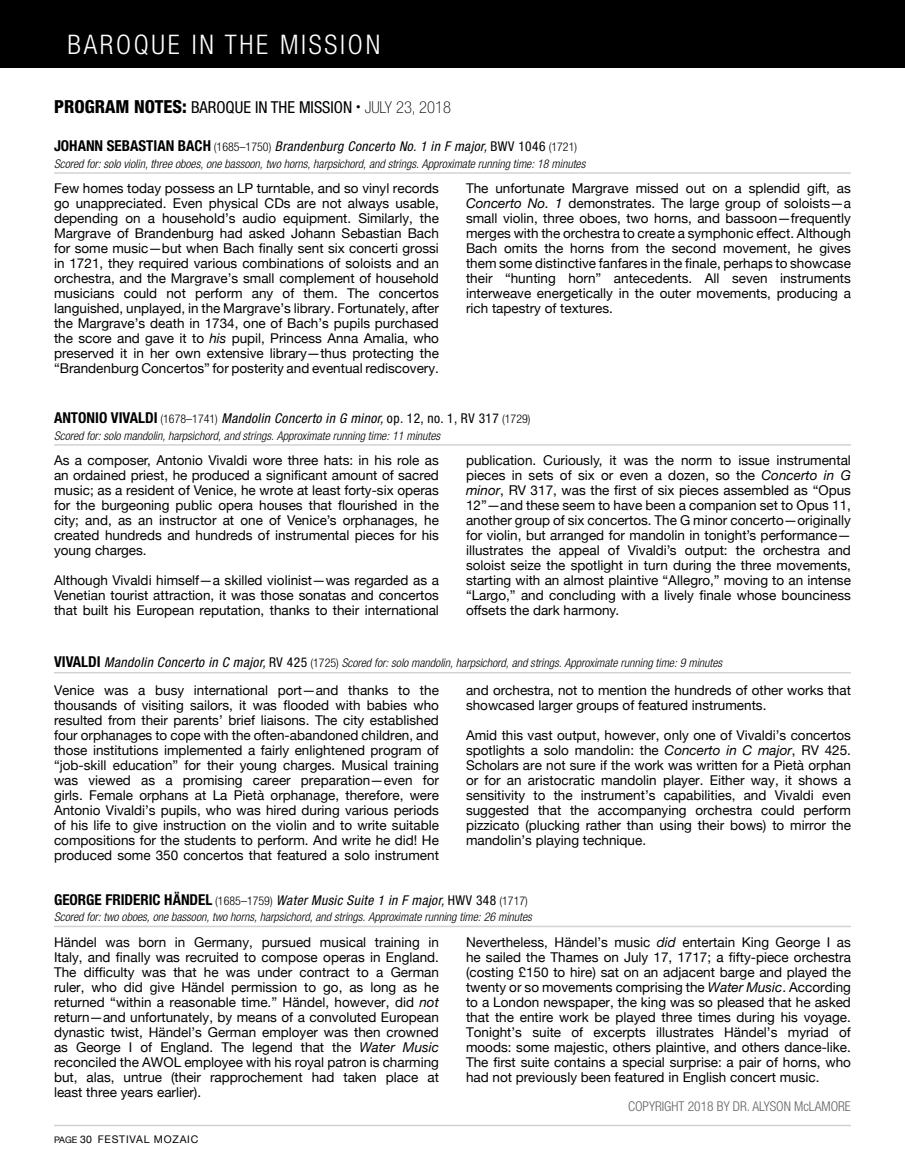
<style>
.page{position:relative;width:905px;height:1175px;background:#fff}
.page>*{position:absolute;margin:0;border:0;box-sizing:border-box;transform-origin:0 0}
.t1{font:300 condensed 27px "Helvetica Neue";letter-spacing:.1em;color:#fff}
.t2{font:condensed 16.5px "Helvetica Neue";color:#000}
.t3{font:13.5px/15px "Helvetica Neue";color:#000;text-align:justify}
.t4{font:italic condensed 13.5px "Helvetica Neue";letter-spacing:.03em;color:#000}
.t5{font:300 condensed 13.5px "Helvetica Neue";color:#636466}
.t6{font:italic 300 condensed 12px "Helvetica Neue";color:#000}
.t7{font:10.5px "Helvetica Neue";letter-spacing:.07em;color:#000}
.s1{font-weight:800;font-size:18px}
.s2{font-weight:100}
.s3{font-weight:700;font-style:normal;font-size:15px}
.s4{font-weight:300;font-style:normal;font-size:12px}
.s5{font-style:normal}
.s6{font-style:italic}
.s7{font-weight:400;font-size:13.5px}
.s8{font-weight:400;font-style:normal;font-size:13.5px}
.s9{font-size:9px}
</style>
<div class="page">
<div style="left:0;top:0;width:904px;height:68px;background:#000"></div>
<hr style="left:54px;top:172px;width:796px;height:2px;background:#d1d3d4">
<hr style="left:54px;top:444px;width:796px;height:1px;background:#d1d3d4">
<hr style="left:54px;top:925px;width:796px;height:2px;background:#d1d3d4">
<hr style="left:54px;top:672px;width:796px;height:1px;background:#d1d3d4">
<hr style="left:54px;top:1124px;width:796px;height:2px;background:#d1d3d4">
<h1 class="t1" style="left:68px;top:29px;width:314px">BAROQUE IN THE MISSION</h1>
<p class="t2" style="left:54px;top:97px;width:398px"><span class="s1">PROGRAM NOTES:</span> BAROQUE IN THE MISSION <sup>•</sup> <span class="s2">JULY 23, 2018</span></p>
<p class="t4" style="left:54px;top:139px;width:524px"><span class="s3">JOHANN SEBASTIAN BACH</span> <span class="s4">(1685–1750)</span> Brandenburg Concerto No. 1 in F major, <span class="s5">BWV 1046</span> <span class="s4">(1721)</span></p>
<p class="t6" style="left:54px;top:157px;width:533px">Scored for: solo violin, three oboes, one bassoon, two horns, harpsichord, and strings. Approximate running time: 18 minutes</p>
<p class="t3" style="left:54px;top:181px;width:386px">Few homes today possess an LP turntable, and so vinyl records go unappreciated. Even physical CDs are not always usable, depending on a household’s audio equipment. Similarly, the Margrave of Brandenburg had asked Johann Sebastian Bach for some music—but when Bach finally sent six concerti grossi in 1721, they required various combinations of soloists and an orchestra, and the Margrave’s small complement of household musicians could not perform any of them. The concertos languished, unplayed, in the Margrave’s library. Fortunately, after the Margrave’s death in 1734, one of Bach’s pupils purchased the score and gave it to <span class="s6">his</span> pupil, Princess Anna Amalia, who preserved it in her own extensive library—thus protecting the “Brandenburg Concertos” for posterity and eventual rediscovery.</p>
<p class="t3" style="left:466px;top:181px;width:386px">The unfortunate Margrave missed out on a splendid gift, as <span class="s6">Concerto No. 1</span> demonstrates. The large group of soloists—a small violin, three oboes, two horns, and bassoon—frequently merges with the orchestra to create a symphonic effect. Although Bach omits the horns from the second movement, he gives them some distinctive fanfares in the finale, perhaps to showcase their “hunting horn” antecedents. All seven instruments interweave energetically in the outer movements, producing a rich tapestry of textures.</p>
<p class="t4" style="left:54px;top:410px;width:478px"><span class="s3">ANTONIO VIVALDI</span> <span class="s4">(1678–1741)</span> Mandolin Concerto in G minor, <span class="s5">op. 12, no. 1, RV 317</span> <span class="s4">(1729)</span></p>
<p class="t6" style="left:54px;top:428px;width:388px">Scored for: solo mandolin, harpsichord, and strings. Approximate running time: 11 minutes</p>
<p class="t3" style="left:54px;top:453px;width:386px">As a composer, Antonio Vivaldi wore three hats: in his role as an ordained priest, he produced a significant amount of sacred music; as a resident of Venice, he wrote at least forty-six operas for the burgeoning public opera houses that flourished in the city; and, as an instructor at one of Venice’s orphanages, he created hundreds and hundreds of instrumental pieces for his young charges.</p>
<p class="t3" style="left:54px;top:573px;width:386px">Although Vivaldi himself—a skilled violinist—was regarded as a Venetian tourist attraction, it was those sonatas and concertos that built his European reputation, thanks to their international</p>
<p class="t3" style="left:466px;top:453px;width:386px">publication. Curiously, it was the norm to issue instrumental pieces in sets of six or even a dozen, so the <span class="s6">Concerto in G minor</span>, RV 317, was the first of six pieces assembled as “Opus 12”—and these seem to have been a companion set to Opus 11, another group of six concertos. The G minor concerto—originally for violin, but arranged for mandolin in tonight’s performance— illustrates the appeal of Vivaldi’s output: the orchestra and soloist seize the spotlight in turn during the three movements, starting with an almost plaintive “Allegro,” moving to an intense “Largo,” and concluding with a lively finale whose bounciness offsets the dark harmony.</p>
<p class="t6" style="left:54px;top:656px;width:669px"><span class="s3">VIVALDI</span> <span class="s7">Mandolin Concerto in C major,</span> <span class="s8">RV 425</span> <span class="s5">(1725)</span> Scored for: solo mandolin, harpsichord, and strings. Approximate running time: 9 minutes</p>
<p class="t3" style="left:54px;top:682px;width:386px">Venice was a busy international port—and thanks to the thousands of visiting sailors, it was flooded with babies who resulted from their parents’ brief liaisons. The city established four orphanages to cope with the often-abandoned children, and those institutions implemented a fairly enlightened program of “job-skill education” for their young charges. Musical training was viewed as a promising career preparation—even for girls. Female orphans at La Pietà orphanage, therefore, were Antonio Vivaldi’s pupils, who was hired during various periods of his life to give instruction on the violin and to write suitable compositions for the students to perform. And write he did! He produced some 350 concertos that featured a solo instrument</p>
<p class="t3" style="left:466px;top:682px;width:386px">and orchestra, not to mention the hundreds of other works that showcased larger groups of featured instruments.</p>
<p class="t3" style="left:466px;top:727px;width:386px">Amid this vast output, however, only one of Vivaldi’s concertos spotlights a solo mandolin: the <span class="s6">Concerto in C major</span>, RV 425.<br>Scholars are not sure if the work was written for a Pietà orphan or for an aristocratic mandolin player. Either way, it shows a sensitivity to the instrument’s capabilities, and Vivaldi even suggested that the accompanying orchestra could perform pizzicato (plucking rather than using their bows) to mirror the mandolin’s playing technique.</p>
<p class="t4" style="left:54px;top:892px;width:475px"><span class="s3">GEORGE FRIDERIC HÄNDEL</span> <span class="s4">(1685–1759)</span> Water Music Suite 1 in F major, <span class="s5">HWV 348</span> <span class="s4">(1717)</span></p>
<p class="t6" style="left:54px;top:910px;width:479px">Scored for: two oboes, one bassoon, two horns, harpsichord, and strings. Approximate running time: 26 minutes</p>
<p class="t3" style="left:54px;top:934px;width:386px">Händel was born in Germany, pursued musical training in Italy, and finally was recruited to compose operas in England.<br>The difficulty was that he was under contract to a German ruler, who did give Händel permission to go, as long as he returned “within a reasonable time.” Händel, however, did <span class="s6">not </span>return—and unfortunately, by means of a convoluted European dynastic twist, Händel’s German employer was then crowned as George I of England. The legend that the <span class="s6">Water Music </span>reconciled the AWOL employee with his royal patron is charming but, alas, untrue (their rapprochement had taken place at least three years earlier).</p>
<p class="t3" style="left:466px;top:934px;width:386px">Nevertheless, Händel’s music <span class="s6">did</span> entertain King George I as he sailed the Thames on July 17, 1717; a fifty-piece orchestra (costing £150 to hire) sat on an adjacent barge and played the twenty or so movements comprising the <span class="s6">Water Music</span>. According to a London newspaper, the king was so pleased that he asked that the entire work be played three times during his voyage.<br>Tonight’s suite of excerpts illustrates Händel’s myriad of moods: some majestic, others plaintive, and others dance-like.<br>The first suite contains a special surprise: a pair of horns, who had not previously been featured in English concert music.</p>
<p class="t5" style="left:628px;top:1098px;width:224px">COPYRIGHT 2018 BY DR. ALYSON McLAMORE</p>
<p class="t7" style="left:54px;top:1132px;width:146px"><span class="s9">PAGE</span> 30 FESTIVAL MOZAIC</p>
</div>
